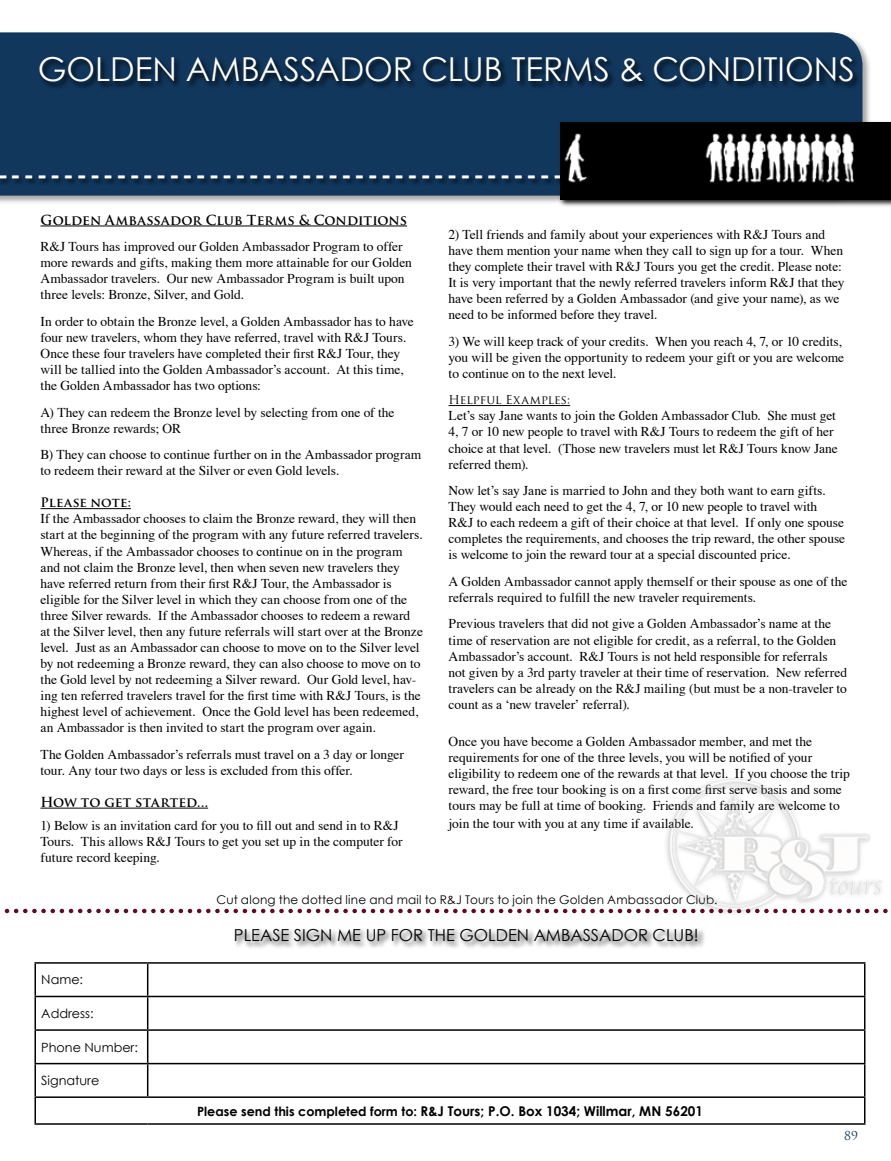
<style>
.page{position:relative;width:891px;height:1161px;background:#fff}
.page>*{position:absolute;margin:0;border:0;box-sizing:border-box;transform-origin:0 0}
.t1{font:33px "Century Gothic";color:#fff}
.t2{font:27px "Stencil";color:#fff}
.t3{font:16.5px "Century Gothic";color:#000}
.t4{font:13.5px/16px "Times";letter-spacing:-.005em;color:#000}
.t5{font:700 13.5px "Century Gothic";color:#000}
.t6{font:700 13.5px "Trajan Pro";letter-spacing:.005em;color:#000}
.t7{font:12.75px "Century Gothic";color:#000}
.t8{font:700 12.75px "Trajan Pro";letter-spacing:.01em;color:#000}
.t9{font:12px "Century Gothic";letter-spacing:.015em;color:#000}
.t10{font:12px "Trajan Pro";letter-spacing:.005em;color:#000}
.t11{font:12px "Trajan Pro";color:#11375d}
.s1{font-size:12.75px}
</style>
<div class="page">
<div style="left:0;top:31px;width:873px;height:175px;background:#000;opacity:.34"></div>
<div style="left:0;top:32px;width:862px;height:164px;background:#11375d"></div>
<hr style="left:40px;top:226px;width:367px;height:1px;background:#000">
<hr style="left:40px;top:508px;width:91px;height:1px;background:#000">
<hr style="left:40px;top:808px;width:168px;height:1px;background:#000">
<hr style="left:449px;top:405px;width:121px;height:1px;background:#000">
<svg style="left:4px;top:909px;width:655px;height:4px"></svg>
<div style="left:37px;top:54px;width:825px;height:37px;background:#000;opacity:.89"></div>
<svg style="left:36px;top:964px;width:828px;height:132px"></svg>
<hr style="left:34px;top:962px;width:114px;height:2px;background:#000">
<hr style="left:34px;top:964px;width:2px;height:32px;background:#000">
<hr style="left:148px;top:962px;width:718px;height:2px;background:#000">
<hr style="left:147px;top:964px;width:1px;height:32px;background:#000">
<hr style="left:864px;top:964px;width:2px;height:32px;background:#000">
<hr style="left:34px;top:996px;width:114px;height:1px;background:#000">
<hr style="left:34px;top:997px;width:2px;height:32px;background:#000">
<hr style="left:148px;top:996px;width:718px;height:1px;background:#000">
<hr style="left:147px;top:997px;width:1px;height:32px;background:#000">
<hr style="left:864px;top:997px;width:2px;height:32px;background:#000">
<hr style="left:34px;top:1029px;width:114px;height:2px;background:#000">
<hr style="left:34px;top:1031px;width:2px;height:32px;background:#000">
<hr style="left:148px;top:1029px;width:718px;height:2px;background:#000">
<hr style="left:147px;top:1031px;width:1px;height:32px;background:#000">
<hr style="left:864px;top:1031px;width:2px;height:32px;background:#000">
<hr style="left:34px;top:1063px;width:114px;height:1px;background:#000">
<hr style="left:34px;top:1064px;width:2px;height:32px;background:#000">
<hr style="left:148px;top:1063px;width:718px;height:1px;background:#000">
<hr style="left:147px;top:1064px;width:1px;height:32px;background:#000">
<hr style="left:864px;top:1064px;width:2px;height:32px;background:#000">
<hr style="left:34px;top:1096px;width:114px;height:2px;background:#000">
<hr style="left:34px;top:1098px;width:2px;height:25px;background:#000">
<hr style="left:148px;top:1096px;width:718px;height:2px;background:#000">
<hr style="left:864px;top:1098px;width:2px;height:25px;background:#000">
<hr style="left:34px;top:1123px;width:114px;height:2px;background:#000">
<hr style="left:148px;top:1123px;width:718px;height:2px;background:#000">
<div style="left:232px;top:927px;width:474px;height:23px;background:#000;opacity:.89"></div>
<div style="left:0;top:173px;width:570px;height:15px;background:#000;opacity:.89"></div>
<div style="left:558px;top:120px;width:333px;height:89px;background:#000;opacity:.89"></div>
<img style="left:561px;top:122px;width:330px;height:77px">
<img style="left:662px;top:778px;width:226px;height:152px">
<h1 class="t1" style="left:38px;top:49px;width:818px">Golden Ambassador Club Terms &amp; Conditions</h1>
<h2 class="t2" style="left:-1px;top:162px;width:564px">- - - - - - - - - - - - - - - - - - - - - - - - - - - - - - - - - - - - - - - - - - -</h2>
<p class="t6" style="left:40px;top:211px;width:368px">Golden Ambassador Club Terms &amp; Conditions</p>
<p class="t4" style="left:40px;top:237px;width:373px">R&amp;J Tours has improved our Golden Ambassador Program to offer more rewards and gifts, making them more attainable for our Golden Ambassador travelers. Our new Ambassador Program is built upon three levels: Bronze, Silver, and Gold.</p>
<p class="t4" style="left:40px;top:312px;width:375px">In order to obtain the Bronze level, a Golden Ambassador has to have four new travelers, whom they have referred, travel with R&amp;J Tours.<br>Once these four travelers have completed their first R&amp;J Tour, they will be tallied into the Golden Ambassador’s account. At this time, the Golden Ambassador has two options:</p>
<p class="t4" style="left:40px;top:403px;width:356px">A) They can redeem the Bronze level by selecting from one of the three Bronze rewards; OR</p>
<p class="t4" style="left:40px;top:446px;width:382px">B) They can choose to continue further on in the Ambassador program to redeem their reward at the Silver or even Gold levels.</p>
<p class="t8" style="left:40px;top:495px;width:92px">Please note:</p>
<p class="t4" style="left:40px;top:510px;width:384px">If the Ambassador chooses to claim the Bronze reward, they will then start at the beginning of the program with any future referred travelers.<br>Whereas, if the Ambassador chooses to continue on in the program and not claim the Bronze level, then when seven new travelers they have referred return from their first R&amp;J Tour, the Ambassador is eligible for the Silver level in which they can choose from one of the three Silver rewards. If the Ambassador chooses to redeem a reward at the Silver level, then any future referrals will start over at the Bronze level. Just as an Ambassador can choose to move on to the Silver level by not redeeming a Bronze reward, they can also choose to move on to the Gold level by not redeeming a Silver reward. Our Gold level, hav&shy;ing ten referred travelers travel for the first time with R&amp;J Tours, is the highest level of achievement. Once the Gold level has been redeemed, an Ambassador is then invited to start the program over again.</p>
<p class="t4" style="left:40px;top:745px;width:365px">The Golden Ambassador’s referrals must travel on a 3 day or longer tour. Any tour two days or less is excluded from this offer.</p>
<p class="t6" style="left:40px;top:793px;width:169px">How to get started...</p>
<p class="t4" style="left:40px;top:817px;width:364px">1) Below is an invitation card for you to fill out and send in to R&amp;J<br>Tours. This allows R&amp;J Tours to get you set up in the computer for future record keeping.</p>
<p class="t4" style="left:449px;top:225px;width:397px">2) Tell friends and family about your experiences with R&amp;J Tours and have them mention your name when they call to sign up for a tour. When they complete their travel with R&amp;J Tours you get the credit. Please note:<br>It is very important that the newly referred travelers inform R&amp;J that they have been referred by a Golden Ambassador (and give your name), as we need to be informed before they travel.</p>
<p class="t4" style="left:449px;top:332px;width:397px">3) We will keep track of your credits. When you reach 4, 7, or 10 credits, you will be given the opportunity to redeem your gift or you are welcome to continue on to the next level.</p>
<p class="t10" style="left:449px;top:392px;width:123px">Helpful Examples:</p>
<p class="t4" style="left:449px;top:407px;width:391px">Let’s say Jane wants to join the Golden Ambassador Club. She must get 4, 7 or 10 new people to travel with R&amp;J Tours to redeem the gift of her choice at that level. (Those new travelers must let R&amp;J Tours know Jane referred them).</p>
<p class="t4" style="left:449px;top:481px;width:398px">Now let’s say Jane is married to John and they both want to earn gifts.<br>They would each need to get the 4, 7, or 10 new people to travel with R&amp;J to each redeem a gift of their choice at that level. If only one spouse completes the requirements, and chooses the trip reward, the other spouse is welcome to join the reward tour at a special discounted price.</p>
<p class="t4" style="left:449px;top:572px;width:400px">A Golden Ambassador cannot apply themself or their spouse as one of the referrals required to fulfill the new traveler requirements.</p>
<p class="t4" style="left:449px;top:615px;width:400px">Previous travelers that did not give a Golden Ambassador’s name at the time of reservation are not eligible for credit, as a referral, to the Golden Ambassador’s account. R&amp;J Tours is not held responsible for referrals not given by a 3rd party traveler at their time of reservation. New referred travelers can be already on the R&amp;J mailing (but must be a non-traveler to count as a ‘new traveler’ referral).</p>
<p class="t4" style="left:449px;top:732px;width:403px">Once you have become a Golden Ambassador member, and met the requirements for one of the three levels, you will be notified of your eligibility to redeem one of the rewards at that level. If you choose the trip reward, the free tour booking is on a first come first serve basis and some tours may be full at time of booking. Friends and family are welcome to</p>
<p class="t4" style="left:449px;top:814px;width:247px">join the tour with you at any time if available.</p>
<p class="t9" style="left:217px;top:893px;width:502px">Cut along the dotted line and mail to R&amp;J Tours to join the Golden Ambassador Club.</p>
<p class="t7" style="left:41px;top:972px;width:43px">Name:</p>
<p class="t7" style="left:41px;top:1006px;width:54px">Address:</p>
<p class="t7" style="left:41px;top:1039px;width:98px">Phone N umber:</p>
<p class="t7" style="left:41px;top:1073px;width:60px">Signature</p>
<p class="t3" style="left:234px;top:925px;width:466px">Please Sign Me Up for the Golden Ambassador Club!</p>
<p class="t5" style="left:197px;top:1102px;width:508px"><span class="s1">Please send this completed form to:</span> R&amp;J Tours; P.O. Box 1034; Willmar, MN 56201</p>
<p class="t11" style="left:844px;top:1128px;width:15px">89</p>
</div>
